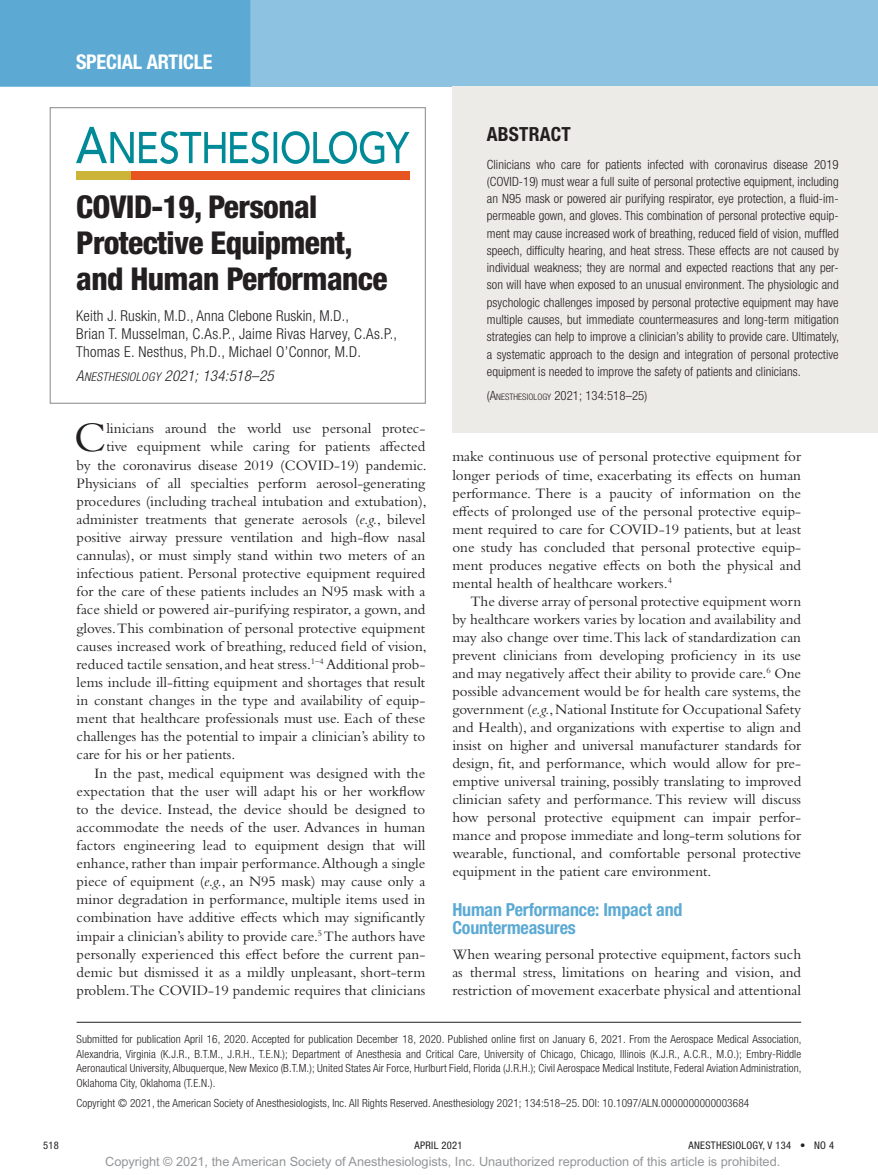
<style>
.page{position:relative;width:878px;height:1175px;background:#fff}
.page>*{position:absolute;margin:0;border:0;box-sizing:border-box;transform-origin:0 0}
.t1{font:43.95px "Bembo Std";color:#231f20}
.t2{font:800 condensed 31.5px/36px "Helvetica Neue LT Std";letter-spacing:-.02em;color:#231f20}
.t3{font:700 condensed 20.25px "Helvetica Neue LT Std";letter-spacing:-.01em;color:#fff}
.t4{font:700 condensed 19.5px "Helvetica Neue LT Std";color:#231f20}
.t5{font:700 condensed 18px/18px "Helvetica Neue LT Std";letter-spacing:-.01em;color:#5caad4}
.t6{font:15px/18px "Bembo Std";color:#231f20;text-align:justify}
.t7{font:300 condensed 15px/18px "Helvetica Neue LT Std";letter-spacing:.02em;color:#231f20}
.t8{font:italic 300 condensed 15px "Helvetica Neue LT Std";letter-spacing:.02em;color:#231f20}
.t9{font:300 condensed 12.75px/17.2px "Helvetica Neue LT Std";letter-spacing:.005em;color:#231f20;text-align:justify}
.t10{font:12.75px "Arial MT Std";color:#939598}
.t11{font:300 condensed 11.25px/14.7px "Helvetica Neue LT Std";letter-spacing:.01em;color:#231f20;text-align:justify}
.t12{font:condensed 10.5px "Helvetica Neue LT Std";letter-spacing:.03em;color:#231f20}
.s1{font-family:"Helvetica Neue LT Std Lt Cn O SC800";font-weight:400;font-style:normal;font-stretch:normal}
.s2{font-family:"Helvetica Neue LT Std Lt Cn O SC800";font-weight:400;font-style:normal;font-stretch:normal;font-size:12px}
.s3{font-style:italic}
.s4{font-size:9px}
</style>
<div class="page">
<div style="left:0;top:0;width:878px;height:86px;background:#8dc3e0"></div>
<div style="left:0;top:0;width:250px;height:86px;background:#5caad4"></div>
<div style="left:124px;top:171px;width:285px;height:8px;background:#e6551f"></div>
<div style="left:76px;top:171px;width:54px;height:8px;background:#cbb437"></div>
<svg style="left:76px;top:127px;width:333px;height:37px"></svg>
<div style="left:452px;top:86px;width:426px;height:89px;background:#edebe7"></div>
<div style="left:452px;top:119px;width:426px;height:289px;background:#edebe7"></div>
<div style="left:452px;top:350px;width:426px;height:82px;background:#edebe7"></div>
<div style="left:50px;top:107px;width:376px;height:297px;border:1px solid #939598"></div>
<hr style="left:77px;top:1021px;width:724px;height:1px;background:#231f20">
<h3 class="t3" style="left:76px;top:49px;width:138px">Special Article</h3>
<h2 class="t2" style="left:76px;top:188px;width:313px">COVID-19, Personal<br>Protective Equipment, and Human Performance</h2>
<p class="t7" style="left:76px;top:307px;width:322px">Keith J. Ruskin, M.D., Anna Clebone Ruskin, M.D.,<br>Brian T. Musselman, C.As.P., Jaime Rivas Harvey, C.As.P.,<br>Thomas E. Nesthus, Ph.D., Michael O’Connor, M.D.</p>
<p class="t8" style="left:76px;top:367px;width:199px"><span class="s1">A</span><span class="s2">NESTHESIOLOGY</span> 2021; 134:518–25</p>
<h1 class="t1" style="left:74px;top:412px;width:34px">C</h1>
<p class="t6" style="left:106px;top:419px;width:320px">linicians around the world use personal protec-</p>
<p class="t6" style="left:106px;top:437px;width:320px">tive equipment while caring for patients affected</p>
<p class="t6" style="left:77px;top:455px;width:352px">by the coronavirus disease 2019 (COVID-19) pandemic.</p>
<p class="t6" style="left:77px;top:473px;width:350px">Physicians of all specialties perform aerosol-generating</p>
<p class="t6" style="left:77px;top:492px;width:352px">procedures (including tracheal intubation and extubation),</p>
<p class="t6" style="left:77px;top:510px;width:350px">administer treatments that generate aerosols (<span class="s3">e.g.</span>, bilevel</p>
<p class="t6" style="left:77px;top:528px;width:350px">positive airway pressure ventilation and high-flow nasal</p>
<p class="t6" style="left:77px;top:546px;width:350px">cannulas), or must simply stand within two meters of an</p>
<p class="t6" style="left:77px;top:564px;width:350px">infectious patient. Personal protective equipment required</p>
<p class="t6" style="left:77px;top:582px;width:350px">for the care of these patients includes an N95 mask with a</p>
<p class="t6" style="left:77px;top:600px;width:350px">face shield or powered air-purifying respirator, a gown, and</p>
<p class="t6" style="left:77px;top:618px;width:350px">gloves. This combination of personal protective equipment</p>
<p class="t6" style="left:77px;top:636px;width:352px">causes increased work of breathing, reduced field of vision,</p>
<p class="t6" style="left:77px;top:655px;width:350px">reduced tactile sensation, and heat stress.<sup>1–4</sup> Additional prob-</p>
<p class="t6" style="left:77px;top:673px;width:350px">lems include ill-fitting equipment and shortages that result</p>
<p class="t6" style="left:77px;top:691px;width:350px">in constant changes in the type and availability of equip-</p>
<p class="t6" style="left:77px;top:709px;width:350px">ment that healthcare professionals must use. Each of these</p>
<p class="t6" style="left:77px;top:727px;width:350px">challenges has the potential to impair a clinician’s ability to</p>
<p class="t6" style="left:77px;top:745px;width:160px">care for his or her patients.</p>
<p class="t6" style="left:95px;top:763px;width:332px">In the past, medical equipment was designed with the</p>
<p class="t6" style="left:77px;top:781px;width:350px">expectation that the user will adapt his or her workflow</p>
<p class="t6" style="left:77px;top:799px;width:350px">to the device. Instead, the device should be designed to</p>
<p class="t6" style="left:77px;top:818px;width:350px">accommodate the needs of the user. Advances in human</p>
<p class="t6" style="left:77px;top:836px;width:350px">factors engineering lead to equipment design that will</p>
<p class="t6" style="left:77px;top:854px;width:350px">enhance, rather than impair performance. Although a single</p>
<p class="t6" style="left:77px;top:872px;width:350px">piece of equipment (<span class="s3">e.g.</span>, an N95 mask) may cause only a</p>
<p class="t6" style="left:77px;top:890px;width:350px">minor degradation in performance, multiple items used in</p>
<p class="t6" style="left:77px;top:908px;width:350px">combination have additive effects which may significantly</p>
<p class="t6" style="left:77px;top:926px;width:350px">impair a clinician’s ability to provide care.<sup>5</sup> The authors have</p>
<p class="t6" style="left:77px;top:944px;width:350px">personally experienced this effect before the current pan-</p>
<p class="t6" style="left:77px;top:962px;width:350px">demic but dismissed it as a mildly unpleasant, short-term</p>
<p class="t6" style="left:77px;top:981px;width:350px">problem.The COVID-19 pandemic requires that clinicians</p>
<h3 class="t4" style="left:487px;top:122px;width:44px">ABSTRACT</h3>
<p class="t9" style="left:487px;top:155px;width:354px">Clinicians who care for patients infected with coronavirus disease 2019 (COVID-19) must wear a full suite of personal protective equipment, including an N95 mask or powered air purifying respirator, eye protection, a fluid-im&shy;permeable gown, and gloves. This combination of personal protective equip&shy;ment may cause increased work of breathing, reduced field of vision, muffled speech, difficulty hearing, and heat stress. These effects are not caused by individual weakness; they are normal and expected reactions that any per&shy;son will have when exposed to an unusual environment. The physiologic and psychologic challenges imposed by personal protective equipment may have multiple causes, but immediate countermeasures and long-term mitigation strategies can help to improve a clinician’s ability to provide care. Ultimately, a systematic approach to the design and integration of personal protective equipment is needed to improve the safety of patients and clinicians.</p>
<p class="t9" style="left:487px;top:386px;width:162px">(A<span class="s4">NESTHESIOLOGY</span> 2021; 134:518–25)</p>
<p class="t6" style="left:452px;top:447px;width:350px">make continuous use of personal protective equipment for longer periods of time, exacerbating its effects on human performance. There is a paucity of information on the effects of prolonged use of the personal protective equip&shy;ment required to care for COVID-19 patients, but at least one study has concluded that personal protective equip&shy;ment produces negative effects on both the physical and mental health of healthcare workers.<sup>4</sup></p>
<p class="t6" style="left:452px;top:592px;width:350px;text-indent:18px">The diverse array of personal protective equipment worn by healthcare workers varies by location and availability and may also change over time. This lack of standardization can prevent clinicians from developing proficiency in its use and may negatively affect their ability to provide care.<sup>6</sup> One possible advancement would be for health care systems, the government (<span class="s3">e.g.</span>, National Institute for Occupational Safety and Health), and organizations with expertise to align and insist on higher and universal manufacturer standards for design, fit, and performance, which would allow for pre&shy;emptive universal training, possibly translating to improved clinician safety and performance. This review will discuss how personal protective equipment can impair perfor&shy;mance and propose immediate and long-term solutions for wearable, functional, and comfortable personal protective equipment in the patient care environment.</p>
<p class="t5" style="left:452px;top:900px;width:231px">Human Performance: Impact and<br>Countermeasures</p>
<p class="t6" style="left:452px;top:944px;width:350px">When wearing personal protective equipment, factors such as thermal stress, limitations on hearing and vision, and restriction of movement exacerbate physical and attentional</p>
<p class="t11" style="left:77px;top:1031px;width:726px">Submitted for publication April 16, 2020. Accepted for publication December 18, 2020. Published online first on January 6, 2021. From the Aerospace Medical Association, Alexandria, Virginia (K.J.R., B.T.M., J.R.H., T.E.N.); Department of Anesthesia and Critical Care, University of Chicago, Chicago, Illinois (K.J.R., A.C.R., M.O.); Embry-Riddle Aeronautical University, Albuquerque, New Mexico (B.T.M.); United States Air Force, Hurlburt Field, Florida (J.R.H.); Civil Aerospace Medical Institute, Federal Aviation Administration, Oklahoma City, Oklahoma (T.E.N.).</p>
<p class="t11" style="left:77px;top:1096px;width:674px">Copyright © 2021, the American Society of Anesthesiologists, Inc. All Rights Reserved. Anesthesiology 2021; 134:518–25. DOI: 10.1097/ALN.0000000000003684</p>
<p class="t12" style="left:43px;top:1139px;width:17px">518</p>
<p class="t12" style="left:414px;top:1139px;width:50px">April 2021</p>
<p class="t12" style="left:688px;top:1139px;width:147px">ANESTHESIOLOGY, V 134 • NO 4</p>
<p class="t10" style="left:105px;top:1154px;width:676px">Copyright © 2021, the American Society of Anesthesiologists, Inc. Unauthorized reproduction of this article is prohibited.</p>
</div>
